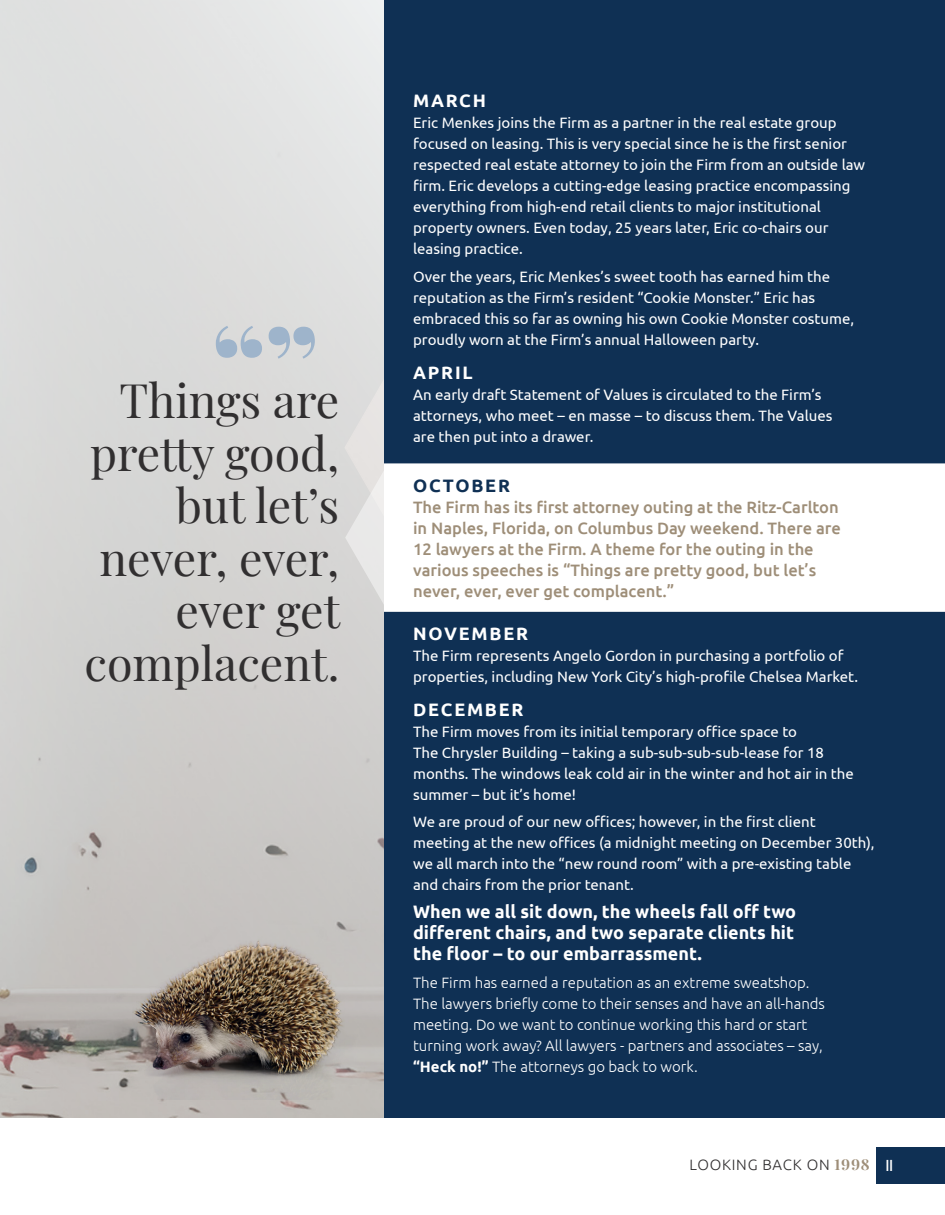
<style>
.page{position:relative;width:945px;height:1215px;background:#fff}
.page>*{position:absolute;margin:0;border:0;box-sizing:border-box;transform-origin:0 0}
.t1{font:900 108px "Playfair Display";color:#9eb4cb}
.t2{font:46.5px/52.5px "Playfair Display";color:#312f30;text-align:right}
.t3{font:700 18px/21px "Ubuntu";color:#fff;text-align:justify}
.t4{font:700 18px "Ubuntu";letter-spacing:.1em;color:#fff}
.t5{font:700 18px "Ubuntu";letter-spacing:.1em;color:#0f3054}
.t6{font:500 16.5px/21px "Ubuntu";color:#9e8e78}
.t7{font:700 16.5px "SF New Republic";color:#fff}
.t8{font:15px/21px "Ubuntu";color:#fff}
.t9{font:300 15px/21px "Ubuntu";color:#fff}
.t10{font:300 15px "Ubuntu";letter-spacing:.05em;color:#312f30}
.s1{font-weight:700}
.s2{font-family:"Playfair Display";font-weight:700;color:#9e8e78}
</style>
<div class="page">
<div style="left:877px;top:1148px;width:68px;height:36px;background:#0f3054"></div>
<img style="left:0;top:0;width:385px;height:1117px">
<div style="left:385px;top:0;width:560px;height:1117px;background:#0f3054"></div>
<svg style="left:343px;top:371px;width:42px;height:238px;background:#e0dfde"></svg>
<div style="left:384px;top:463px;width:561px;height:149px;background:#fff"></div>
<img style="left:81px;top:921px;width:304px;height:178px">
<p class="t1" style="left:212px;top:279px;width:108px">“”</p>
<p class="t2" style="left:119px;top:371px;width:221px">Things are</p>
<p class="t2" style="left:84px;top:423px;width:257px">pretty good, but let’s never, ever, ever get complacent.</p>
<p class="t3" style="left:413px;top:90px;width:74px">MARCH</p>
<p class="t8" style="left:413px;top:112px;width:453px">Eric Menkes joins the Firm as a partner in the real estate group focused on leasing. This is very special since he is the first senior respected real estate attorney to join the Firm from an outside law firm. Eric develops a cutting-edge leasing practice encompassing everything from high-end retail clients to major institutional property owners. Even today, 25 years later, Eric co-chairs our leasing practice.</p>
<p class="t8" style="left:413px;top:266px;width:443px">Over the years, Eric Menkes’s sweet tooth has earned him the reputation as the Firm’s resident “Cookie Monster.” Eric has embraced this so far as owning his own Cookie Monster costume, proudly worn at the Firm’s annual Halloween party.</p>
<p class="t3" style="left:413px;top:362px;width:61px">APRIL</p>
<p class="t8" style="left:413px;top:384px;width:421px">An early draft Statement of Values is circulated to the Firm’s attorneys, who meet – en masse – to discuss them. The Values are then put into a drawer.</p>
<p class="t5" style="left:413px;top:475px;width:98px">OCTOBER</p>
<p class="t6" style="left:413px;top:496px;width:429px">The Firm has its first attorney outing at the Ritz-Carlton in Naples, Florida, on Columbus Day weekend. There are 12 lawyers at the Firm. A theme for the outing in the various speeches is “Things are pretty good, but let’s never, ever, ever get complacent.”</p>
<p class="t4" style="left:413px;top:622px;width:117px">NOVEMBER</p>
<p class="t8" style="left:413px;top:645px;width:447px">The Firm represents Angelo Gordon in purchasing a portfolio of properties, including New York City’s high-profile Chelsea Market.</p>
<p class="t4" style="left:413px;top:698px;width:112px">DECEMBER</p>
<p class="t8" style="left:413px;top:720px;width:442px">The Firm moves from its initial temporary office space to<br>The Chrysler Building – taking a sub-sub-sub-sub-lease for 18 months. The windows leak cold air in the winter and hot air in the summer – but it’s home!</p>
<p class="t8" style="left:413px;top:811px;width:463px">We are proud of our new offices; however, in the first client meeting at the new offices (a midnight meeting on December 30th), we all march into the “new round room” with a pre-existing table and chairs from the prior tenant.</p>
<p class="t3" style="left:413px;top:901px;width:385px">When we all sit down, the wheels fall off two different chairs, and two separate clients hit the floor – to our embarrassment.</p>
<p class="t9" style="left:413px;top:972px;width:413px">The Firm has earned a reputation as an extreme sweatshop.<br>The lawyers briefly come to their senses and have an all-hands meeting. Do we want to continue working this hard or start turning work away? All lawyers - partners and associates – say, <span class="s1">“Heck no!”</span> The attorneys go back to work.</p>
<p class="t10" style="left:690px;top:1156px;width:182px">LOOKING BACK ON <span class="s2">1998</span></p>
<p class="t7" style="left:886px;top:1157px;width:9px">11</p>
</div>
